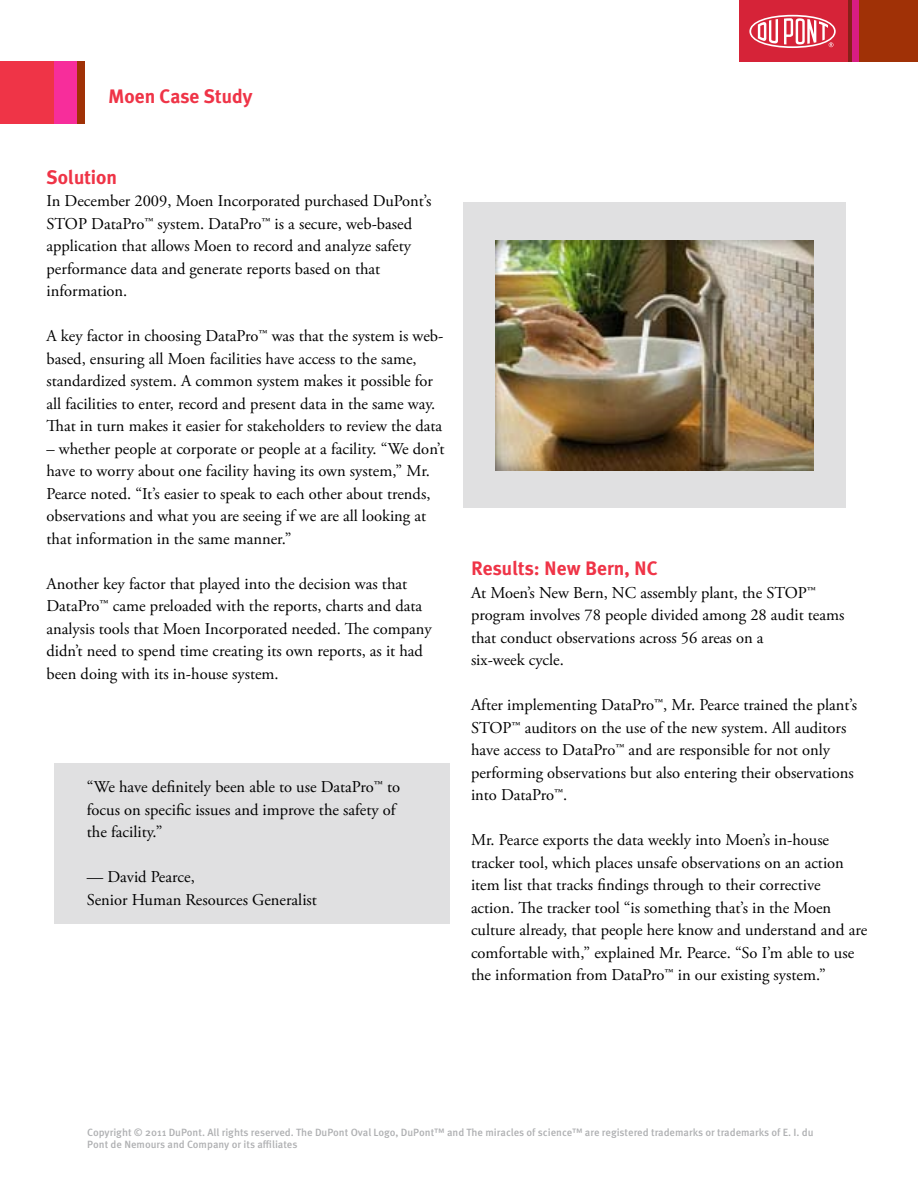
<style>
.page{position:relative;width:918px;height:1188px;background:#fff}
.page>*{position:absolute;margin:0;border:0;box-sizing:border-box;transform-origin:0 0}
.t1{font:700 19.5px "Meta Plus";color:#ef3447}
.t2{font:16.5px/22.5px "Adobe Garamond Pro";color:#000}
.t3{font:500 10.5px/12.6px "Meta Pro";color:#afb0b2}
</style>
<div class="page">
<div style="left:76px;top:62px;width:10px;height:62px;background:#a03106"></div>
<div style="left:54px;top:62px;width:22px;height:62px;background:#f72d9b"></div>
<div style="left:0;top:62px;width:54px;height:62px;background:#ef3447"></div>
<div style="left:859px;top:0;width:59px;height:62px;background:#a03106"></div>
<div style="left:852px;top:0;width:7px;height:62px;background:#d91c83"></div>
<hr style="left:848px;top:0;width:4px;height:62px;background:#872019">
<div style="left:739px;top:0;width:109px;height:62px;background:#d62338"></div>
<svg style="left:749px;top:15px;width:87px;height:33px"></svg>
<div style="left:464px;top:202px;width:382px;height:306px;background:#e0e0e1"></div>
<img style="left:496px;top:241px;width:318px;height:229px">
<div style="left:54px;top:764px;width:396px;height:160px;background:#e0e0e1"></div>
<p class="t1" style="left:108px;top:85px;width:146px">Moen Case Study</p>
<p class="t1" style="left:46px;top:166px;width:72px">Solution</p>
<p class="t2" style="left:46px;top:190px;width:386px">In December 2009, Moen Incorporated purchased DuPont’s STOP DataPro™ system. DataPro™ is a secure, web-based application that allows Moen to record and analyze safety performance data and generate reports based on that information.</p>
<p class="t2" style="left:46px;top:325px;width:398px">A key factor in choosing DataPro™ was that the system is web&shy;based, ensuring all Moen facilities have access to the same, standardized system. A common system makes it possible for all facilities to enter, record and present data in the same way.<br>That in turn makes it easier for stakeholders to review the data</p>
<p class="t2" style="left:46px;top:438px;width:399px">– whether people at corporate or people at a facility. “We don’t have to worry about one facility having its own system,” Mr.<br>Pearce noted. “It’s easier to speak to each other about trends, observations and what you are seeing if we are all looking at that information in the same manner.”</p>
<p class="t2" style="left:46px;top:573px;width:387px">Another key factor that played into the decision was that DataPro™ came preloaded with the reports, charts and data analysis tools that Moen Incorporated needed. The company didn’t need to spend time creating its own reports, as it had been doing with its in-house system.</p>
<p class="t2" style="left:87px;top:776px;width:315px">“We have definitely been able to use DataPro™ to focus on specific issues and improve the safety of the facility.”</p>
<p class="t2" style="left:87px;top:866px;width:232px">— David Pearce,<br>Senior Human Resources Generalist</p>
<p class="t1" style="left:471px;top:557px;width:188px">Results: New Bern, NC</p>
<p class="t2" style="left:471px;top:582px;width:375px">At Moen’s New Bern, NC assembly plant, the STOP™ program involves 78 people divided among 28 audit teams that conduct observations across 56 areas on a<br>six-week cycle.</p>
<p class="t2" style="left:471px;top:694px;width:388px">After implementing DataPro™, Mr. Pearce trained the plant’s STOP™ auditors on the use of the new system. All auditors have access to DataPro™ and are responsible for not only performing observations but also entering their observations into DataPro™.</p>
<p class="t2" style="left:471px;top:829px;width:398px">Mr. Pearce exports the data weekly into Moen’s in-house tracker tool, which places unsafe observations on an action item list that tracks findings through to their corrective action. The tracker tool “is something that’s in the Moen culture already, that people here know and understand and are comfortable with,” explained Mr. Pearce. “So I’m able to use the information from DataPro™ in our existing system.”</p>
<p class="t3" style="left:87px;top:1126px;width:728px">Copyright © 2011 DuPont. All rights reserved. The DuPont Oval Logo, DuPont™ and The miracles of science™ are registered trademarks or trademarks of E. I. du<br>Pont de Nemours and Company or its affiliates</p>
</div>
